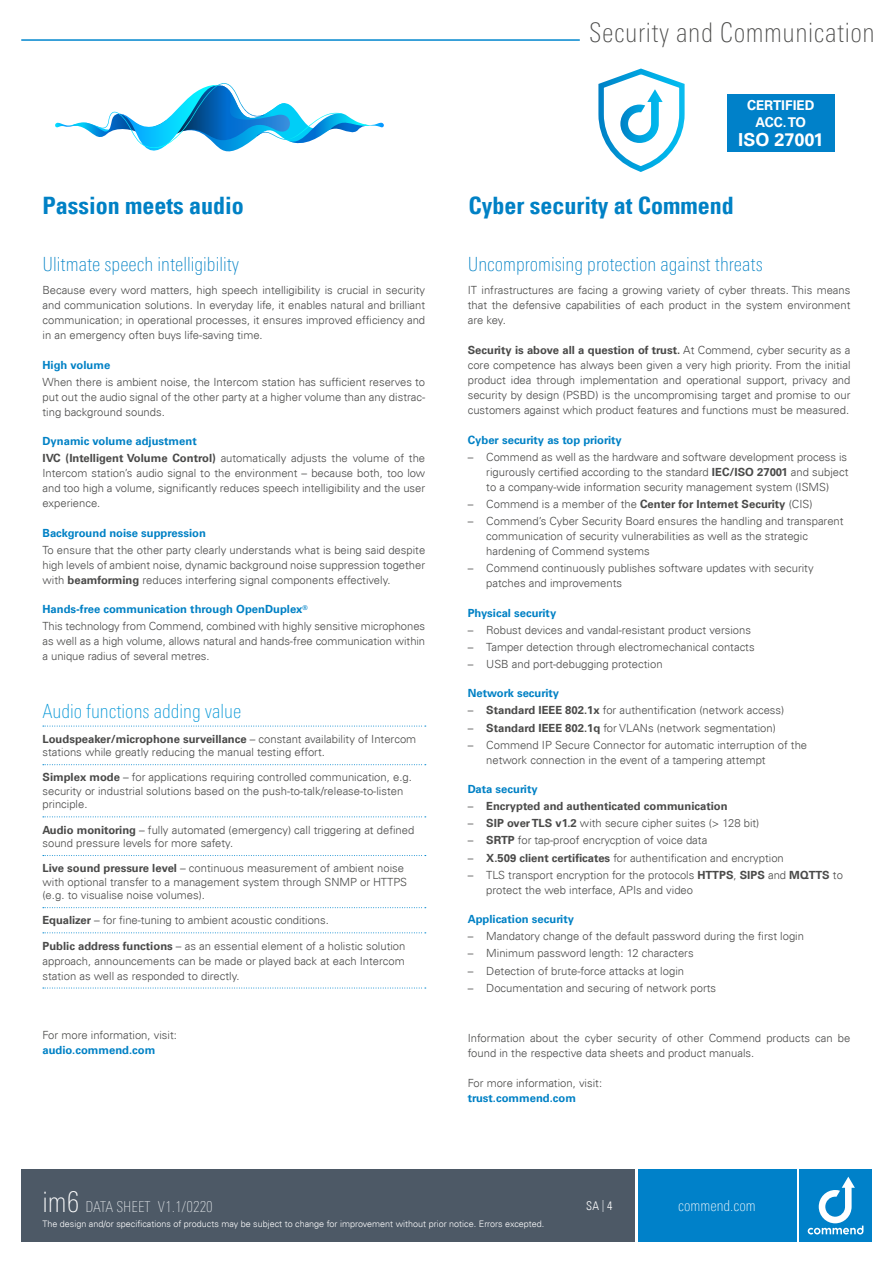
<style>
.page{position:relative;width:893px;height:1263px;background:#fff}
.page>*{position:absolute;margin:0;border:0;box-sizing:border-box;transform-origin:0 0}
.t1{font:100 condensed 27px "Univers Next Pro";letter-spacing:.02em;color:#4a4a49}
.t2{font:24px "Univers Com 67 Bold Cond";color:#0081c5}
.t3{font:100 condensed 19.5px "Univers Next Pro";color:#0081c5}
.t4{font:100 condensed 19.5px "Univers Next Pro";color:#0095d6}
.t5{font:700 18px "Univers Com 65";color:#fff}
.t6{font:100 condensed 15px "Univers Next Pro";color:#e0e4e7}
.t7{font:100 condensed 15px "Univers Next Pro";color:#fff}
.t8{font:700 13.5px/16.2px "Univers Com 65";color:#fff;text-align:center}
.t9{font:12px "Univers Com 47 Light Cond";color:#fff}
.t10{font:300 11.25px/15px "Univers Com 45";color:#4a4a49;text-align:justify}
.t11{font:700 11.25px "Univers Com 65";color:#0081c5}
.t12{font:700 11.25px "Univers Com 65";color:#4a4a49}
.t13{font:300 9px "Univers Com 45";color:#fff}
.s1{font-family:"Univers Com 65";font-weight:700}
.s2{font-family:"Univers Com 45";font-weight:300}
.s3{font-size:28.5px;color:#fff}
.s4{color:#e0e4e7}
</style>
<div class="page">
<div style="left:799px;top:1169px;width:73px;height:73px;background:#0081c9"></div>
<div style="left:638px;top:1169px;width:158px;height:73px;background:#0081c9"></div>
<svg style="left:808px;top:1177px;width:55px;height:57px"></svg>
<svg style="left:55px;top:83px;width:329px;height:69px"></svg>
<svg style="left:598px;top:68px;width:87px;height:104px"></svg>
<hr style="left:21px;top:39px;width:559px;height:2px;background:#0086ce">
<div style="left:21px;top:1169px;width:614px;height:73px;background:#4d5966"></div>
<svg style="left:43px;top:725px;width:382px;height:263px"></svg>
<svg style="left:43px;top:726px;width:383px;height:1px"></svg>
<svg style="left:43px;top:764px;width:383px;height:1px"></svg>
<svg style="left:43px;top:816px;width:383px;height:1px"></svg>
<svg style="left:43px;top:855px;width:383px;height:1px"></svg>
<svg style="left:43px;top:907px;width:383px;height:1px"></svg>
<svg style="left:43px;top:932px;width:383px;height:1px"></svg>
<svg style="left:43px;top:988px;width:383px;height:1px"></svg>
<div style="left:727px;top:94px;width:107px;height:58px;background:#0081c9"></div>
<h1 class="t1" style="left:589px;top:17px;width:287px">Security and Communication</h1>
<h2 class="t2" style="left:43px;top:190px;width:203px">Passion meets audio</h2>
<h3 class="t3" style="left:43px;top:253px;width:198px">Ulitmate speech intelligibility</h3>
<p class="t10" style="left:43px;top:283px;width:384px">Because every word matters, high speech intelligibility is crucial in security and communication solutions. In everyday life, it enables natural and brilliant communication; in operational processes, it ensures improved efficiency and in an emergency often buys life-saving time.</p>
<p class="t11" style="left:43px;top:358px;width:69px">High volume</p>
<p class="t10" style="left:43px;top:374px;width:384px">When there is ambient noise, the Intercom station has sufficient reserves to put out the audio signal of the other party at a higher volume than any distrac&shy;ting background sounds.</p>
<p class="t11" style="left:43px;top:434px;width:156px">Dynamic volume adjustment</p>
<p class="t10" style="left:43px;top:451px;width:384px"><span class="s1">IVC (Intelligent Volume Control)</span> automatically adjusts the volume of the Intercom station’s audio signal to the environment – because both, too low and too high a volume, significantly reduces speech intelligibility and the user experience.</p>
<p class="t11" style="left:43px;top:526px;width:165px">Background noise suppression</p>
<p class="t10" style="left:43px;top:542px;width:384px">To ensure that the other party clearly understands what is being said despite high levels of ambient noise, dynamic background noise suppression together with <span class="s1">beamforming</span> reduces interfering signal components effectively.</p>
<p class="t11" style="left:43px;top:603px;width:267px">Hands-free communication through OpenDuplex<sup>®</sup></p>
<p class="t10" style="left:43px;top:619px;width:384px">This technology from Commend, combined with highly sensitive microphones as well as a high volume, allows natural and hands-free communication within a unique radius of several metres.</p>
<h3 class="t4" style="left:43px;top:700px;width:200px">Audio functions adding value</h3>
<p class="t12" style="left:43px;top:732px;width:375px">Loudspeaker/microphone surveillance <span class="s2">– constant availability of Intercom</span></p>
<p class="t10" style="left:43px;top:745px;width:284px">stations while greatly reducing the manual testing effort.</p>
<p class="t10" style="left:43px;top:771px;width:371px;line-height:13.5px;text-align:left"><span class="s1">Simplex mode</span> – for applications requiring controlled communication, e.g. security or industrial solutions based on the push-to-talk/release-to-listen principle.</p>
<p class="t10" style="left:43px;top:823px;width:373px;line-height:13.5px"><span class="s1">Audio monitoring</span> – fully automated (emergency) call triggering at defined sound pressure levels for more safety.</p>
<p class="t10" style="left:43px;top:861px;width:366px;line-height:13.5px;text-align:left"><span class="s1">Live sound pressure level</span> – continuous measurement of ambient noise with optional transfer to a management system through SNMP or HTTPS (e.g. to visualise noise volumes).</p>
<p class="t10" style="left:43px;top:913px;width:288px"><span class="s1">Equalizer</span> – for fine-tuning to ambient acoustic conditions.</p>
<p class="t10" style="left:43px;top:938px;width:364px"><span class="s1">Public address functions</span> – as an essential element of a holistic solution approach, announcements can be made or played back at each Intercom station as well as responded to directly.</p>
<p class="t10" style="left:43px;top:1027px;width:136px">For more information, visit:</p>
<p class="t11" style="left:43px;top:1043px;width:114px">audio.commend.com</p>
<p class="t8" style="left:747px;top:98px;width:69px">CERTIFIED<br>ACC. TO</p>
<h3 class="t5" style="left:738px;top:129px;width:87px">ISO 27001</h3>
<h2 class="t2" style="left:468px;top:190px;width:267px">Cyber security at Commend</h2>
<h3 class="t3" style="left:468px;top:253px;width:296px">Uncompromising protection against threats</h3>
<p class="t10" style="left:468px;top:283px;width:384px">IT infrastructures are facing a growing variety of cyber threats. This means that the defensive capabilities of each product in the system environment are key.</p>
<p class="t12" style="left:468px;top:344px;width:384px">Security is above all a question of trust. <span class="s2">At Commend, cyber security as a</span></p>
<p class="t10" style="left:468px;top:358px;width:384px">core competence has always been given a very high priority. From the initial product idea through implementation and operational support, privacy and security by design (PSBD) is the uncompromising target and promise to our customers against which product features and functions must be measured.</p>
<p class="t11" style="left:468px;top:433px;width:156px">Cyber security as top priority</p>
<p class="t10" style="left:486px;top:449px;width:364px;text-indent:-18px">– Commend as well as the hardware and software development process is rigurously certified according to the standard <span class="s1">IEC/ISO 27001</span> and subject to a company-wide information security management system (ISMS)</p>
<p class="t10" style="left:468px;top:496px;width:346px">– Commend is a member of the <span class="s1">Center for Internet Security</span> (CIS)</p>
<p class="t10" style="left:486px;top:513px;width:359px;text-align:left;text-indent:-18px">– Commend’s Cyber Security Board ensures the handling and transparent communication of security vulnerabilities as well as the strategic hardening of Commend systems</p>
<p class="t10" style="left:486px;top:561px;width:329px;text-indent:-18px">– Commend continuously publishes software updates with security patches and improvements</p>
<p class="t11" style="left:468px;top:606px;width:90px">Physical security</p>
<p class="t10" style="left:468px;top:622px;width:285px">– Robust devices and vandal-resistant product versions</p>
<p class="t10" style="left:468px;top:639px;width:288px">– Tamper detection through electromechanical contacts</p>
<p class="t10" style="left:468px;top:656px;width:196px">– USB and port-debugging protection</p>
<p class="t11" style="left:468px;top:687px;width:93px">Network security</p>
<p class="t10" style="left:468px;top:703px;width:318px">– <span class="s1">Standard IEEE 802.1x</span> for authentification (network access)</p>
<p class="t10" style="left:468px;top:720px;width:310px">– <span class="s1">Standard IEEE 802.1q</span> for VLANs (network segmentation)</p>
<p class="t10" style="left:486px;top:737px;width:322px;text-indent:-18px">– Commend IP Secure Connector for automatic interruption of the network connection in the event of a tampering attempt</p>
<p class="t11" style="left:468px;top:782px;width:71px">Data security</p>
<p class="t12" style="left:468px;top:799px;width:261px"><span class="s2">–</span> Encrypted and authenticated communication</p>
<p class="t10" style="left:468px;top:816px;width:293px">– <span class="s1">SIP over TLS v1.2</span> with secure cipher suites (&gt; 128 bit)</p>
<p class="t10" style="left:468px;top:833px;width:241px">– <span class="s1">SRTP</span> for tap-proof encrycption of voice data</p>
<p class="t10" style="left:468px;top:850px;width:318px">– <span class="s1">X.509 client certificates</span> for authentification and encryption</p>
<p class="t10" style="left:486px;top:867px;width:358px;text-indent:-18px">– TLS transport encryption for the protocols <span class="s1">HTTPS</span>, <span class="s1">SIPS</span> and <span class="s1">MQTTS</span> to protect the web interface, APIs and video</p>
<p class="t11" style="left:468px;top:912px;width:108px">Application security</p>
<p class="t10" style="left:468px;top:929px;width:338px">– Mandatory change of the default password during the first login</p>
<p class="t10" style="left:468px;top:946px;width:227px">– Minimum password length: 12 characters</p>
<p class="t10" style="left:468px;top:963px;width:218px">– Detection of brute-force attacks at login</p>
<p class="t10" style="left:468px;top:980px;width:250px">– Documentation and securing of network ports</p>
<p class="t10" style="left:468px;top:1031px;width:384px">Information about the cyber security of other Commend products can be found in the respective data sheets and product manuals.</p>
<p class="t10" style="left:468px;top:1076px;width:136px">For more information, visit:</p>
<p class="t11" style="left:468px;top:1092px;width:110px">trust.commend.com</p>
<h3 class="t6" style="left:43px;top:1198px;width:172px"><span class="s3">im6</span> DATA SHEET V1.1/0220</h3>
<p class="t9" style="left:586px;top:1198px;width:28px">SA <span class="s4">|</span> 4</p>
<p class="t13" style="left:43px;top:1218px;width:503px">The design and/or specifications of products may be subject to change for improvement without prior notice. Errors excepted.</p>
<h3 class="t7" style="left:678px;top:1197px;width:79px">commend.com</h3>
</div>
